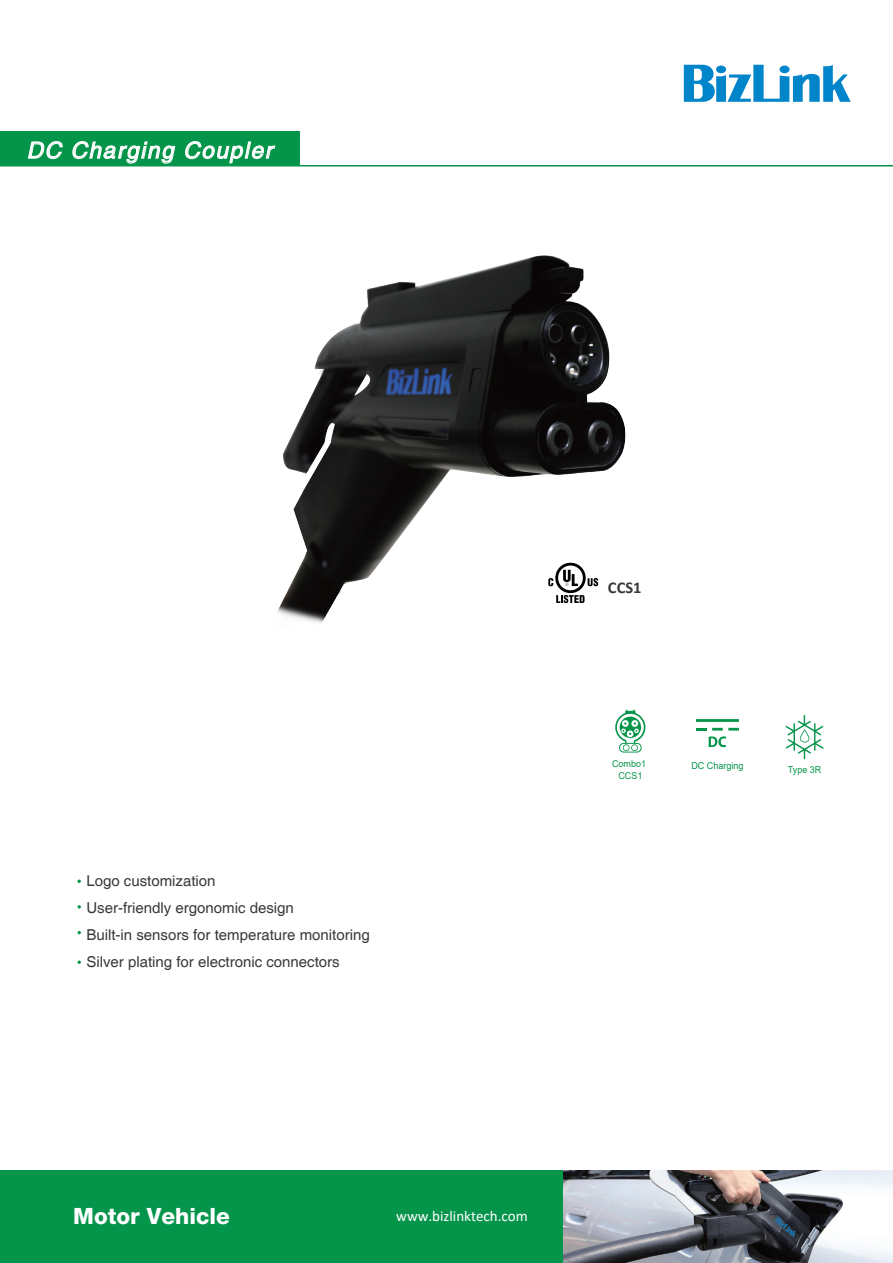
<style>
.page{position:relative;width:893px;height:1263px;background:#fff}
.page>*{position:absolute;margin:0;border:0;box-sizing:border-box;transform-origin:0 0}
.t1{font:italic 22.5px "Helvetica";letter-spacing:.075em;color:#fff}
.t2{font:800 22.5px "Helvetica Neue LT Pro";color:#fff}
.t3{font:700 16.5px "Calibri";color:#393939}
.t4{font:15px/27px "Helvetica";color:#393939}
.t5{font:15px "Calibri";color:#fff}
.t6{font:9.45px/12px "Arial";color:#05954a;text-align:center;scale:.95 1}
</style>
<div class="page">
<div style="left:0;top:132px;width:300px;height:34px;background:#05954a"></div>
<hr style="left:0;top:165px;width:893px;height:1px;background:#05954a">
<svg style="left:28px;top:141px;width:35px;height:18px"></svg>
<svg style="left:72px;top:141px;width:104px;height:23px"></svg>
<svg style="left:185px;top:141px;width:91px;height:23px"></svg>
<svg style="left:77px;top:879px;width:4px;height:4px"></svg>
<svg style="left:77px;top:931px;width:4px;height:3px"></svg>
<svg style="left:77px;top:960px;width:4px;height:4px"></svg>
<svg style="left:684px;top:64px;width:167px;height:38px"></svg>
<svg style="left:615px;top:709px;width:30px;height:43px"></svg>
<svg style="left:696px;top:719px;width:43px;height:3px"></svg>
<svg style="left:709px;top:736px;width:17px;height:11px"></svg>
<svg style="left:712px;top:728px;width:27px;height:2px"></svg>
<svg style="left:696px;top:728px;width:10px;height:2px"></svg>
<svg style="left:785px;top:715px;width:39px;height:44px"></svg>
<div style="left:0;top:1170px;width:564px;height:93px;background:#05954a"></div>
<img style="left:564px;top:1170px;width:329px;height:93px">
<img style="left:277px;top:255px;width:349px;height:368px">
<h1 class="t1" style="left:27px;top:137px;width:247px">DC Charging Coupler</h1>
<p class="t4" style="left:86px;top:867px;width:285px">Logo customization<br>User-friendly ergonomic design<br>Built-in sensors for temperature monitoring Silver plating for electronic connectors</p>
<p class="t3" style="left:608px;top:576px;width:35px">CCS1</p>
<p class="t6" style="left:612px;top:758px;width:37px">Combo1<br>CCS1</p>
<p class="t6" style="left:691px;top:760px;width:56px">DC Charging</p>
<p class="t6" style="left:788px;top:764px;width:37px">Type 3R</p>
<h1 class="t2" style="left:73px;top:1202px;width:158px">Motor Vehicle</h1>
<p class="t5" style="left:396px;top:1205px;width:133px">www.bizlinktech.com</p>
</div>
